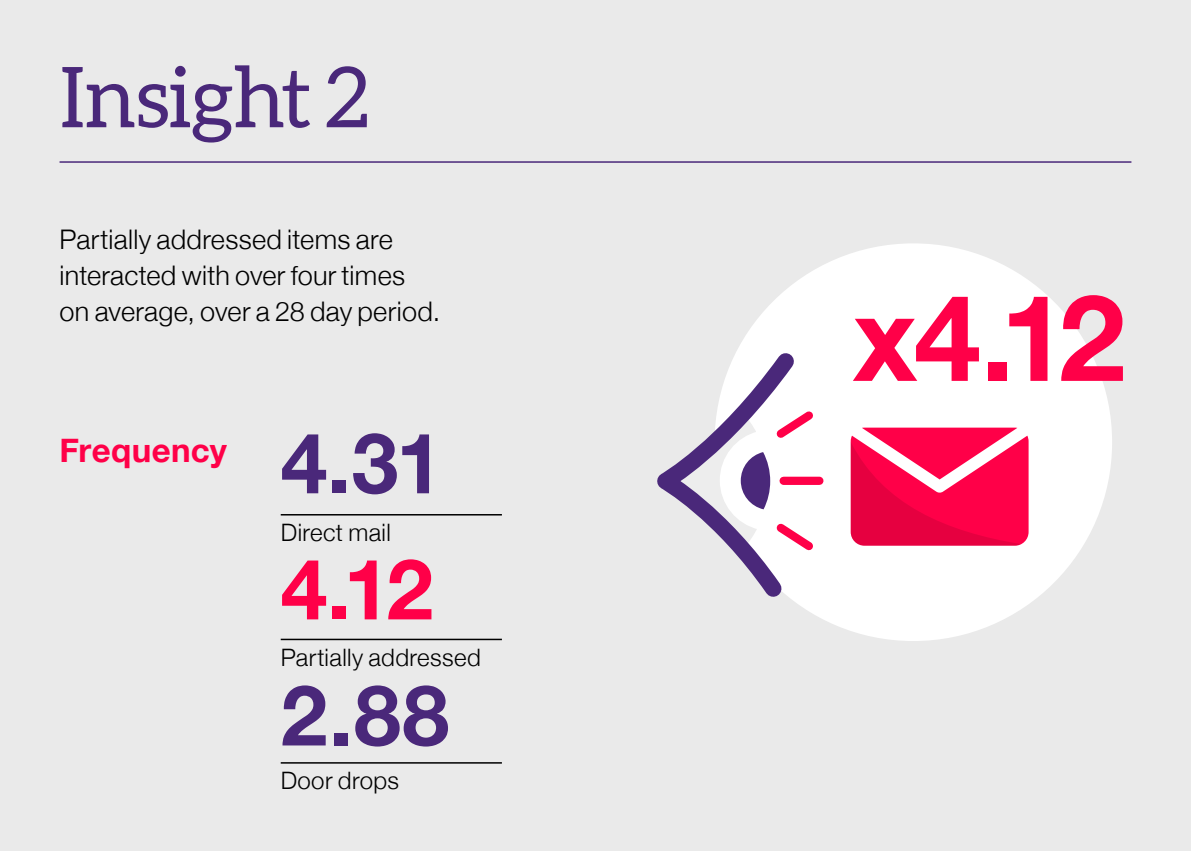
<style>
.page{position:relative;width:1191px;height:851px;background:#fff}
.page>*{position:absolute;margin:0;border:0;box-sizing:border-box;transform-origin:0 0}
.t1{font:700 120px "Helvetica Neue";color:#ff0048}
.t2{font:700 84px "Helvetica Neue";color:#4a287a}
.t3{font:84px "Aleo";letter-spacing:-.015em;color:#4a287a}
.t4{font:700 84px "Helvetica Neue";color:#ff0048}
.t5{font:700 33px "Helvetica Neue";letter-spacing:.01em;color:#ff0048}
.t6{font:300 27px/36px "Helvetica Neue";letter-spacing:.01em;color:#000}
.t7{font:300 24px "Helvetica Neue";letter-spacing:.015em;color:#000}
</style>
<div class="page">
<div style="left:0;top:0;width:1191px;height:850px;background:#eaeaea"></div>
<div style="left:714px;top:243px;width:398px;height:398px;background:#fff;border-radius:50%"></div>
<svg style="left:850px;top:427px;width:178px;height:118px;background:#f8215d"></svg>
<hr style="left:60px;top:161px;width:1071px;height:2px;background:#4a287a">
<hr style="left:281px;top:514px;width:221px;height:1px;background:#000">
<hr style="left:281px;top:638px;width:221px;height:2px;background:#000">
<hr style="left:281px;top:762px;width:221px;height:1px;background:#000">
<svg style="left:657px;top:338px;width:151px;height:273px"></svg>
<svg style="left:662px;top:404px;width:162px;height:153px"></svg>
<h2 class="t3" style="left:60px;top:50px;width:311px">Insight 2</h2>
<p class="t6" style="left:60px;top:221px;width:382px">Partially addressed items are interacted with over four times on average, over a 28 day period.</p>
<p class="t5" style="left:60px;top:429px;width:169px">Frequency</p>
<h2 class="t2" style="left:281px;top:411px;width:164px">4.31</h2>
<p class="t7" style="left:281px;top:517px;width:112px">Direct mail</p>
<h2 class="t4" style="left:281px;top:537px;width:154px">4.12</h2>
<p class="t7" style="left:281px;top:642px;width:201px">Partially addressed</p>
<h2 class="t2" style="left:281px;top:663px;width:170px">2.88</h2>
<p class="t7" style="left:281px;top:765px;width:120px">Door drops</p>
<h1 class="t1" style="left:853px;top:264px;width:274px">x4.12</h1>
</div>
